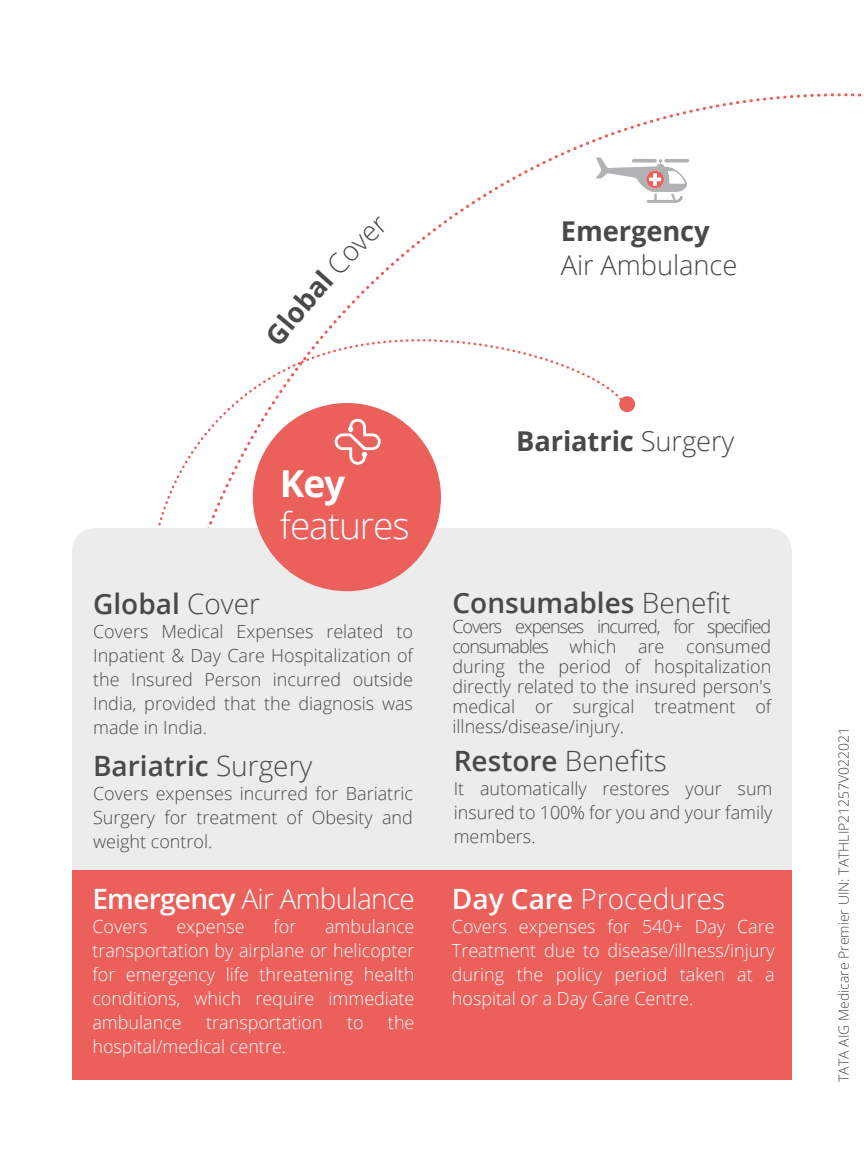
<style>
.page{position:relative;width:864px;height:1152px;background:#fff}
.page>*{position:absolute;margin:0;border:0;box-sizing:border-box;transform-origin:0 0}
.t1{font:300 37px "Open Sans";letter-spacing:-.03em;color:#fff}
.t2{font:700 37px "Open Sans";color:#fff}
.t3{font:600 28px "Open Sans";color:#494948}
.t4{font:300 28px "Open Sans";letter-spacing:-.025em;color:#fff}
.t5{font:300 28px "Open Sans";color:#fff}
.t6{font:300 28px "Open Sans";color:#494948}
.t7{font:700 27.4px "Open Sans";letter-spacing:-.005em;color:#494948}
.t8{font:300 27.4px "Open Sans";letter-spacing:-.005em;color:#494948}
.t9{font:300 18px/24px "Open Sans";color:#494948;text-align:justify}
.t10{font:300 18px/24px "Open Sans";color:#fff;text-align:justify}
.t11{font:300 14px "Open Sans";color:#494948}
.s1{font-weight:300}
.s2{font-weight:600}
</style>
<div class="page">
<div style="left:72px;top:528px;width:720px;height:342px;background:#ececed"></div>
<div style="left:72px;top:870px;width:720px;height:210px;background:#ec605c"></div>
<div style="left:253px;top:403px;width:188px;height:188px;background:#ec605c;border-radius:50%"></div>
<div style="left:619px;top:396px;width:16px;height:16px;background:#ec605c;border-radius:50%"></div>
<svg style="left:595px;top:157px;width:94px;height:46px"></svg>
<svg style="left:335px;top:419px;width:46px;height:46px"></svg>
<svg style="left:264px;top:216px;width:361px;height:188px"></svg>
<h3 class="t7" style="left:561px;top:212px;width:150px">Emergency</h3>
<h3 class="t8" style="left:561px;top:246px;width:178px">Air Ambulance</h3>
<h1 class="t2" style="left:280px;top:458px;width:67px">Key</h1>
<h1 class="t1" style="left:280px;top:500px;width:131px">features</h1>
<h2 class="t3" style="left:93px;top:585px;width:168px">Global <span class="s1">Cover</span></h2>
<p class="t9" style="left:93px;top:619px;width:321px">Covers Medical Expenses related to Inpatient &amp; Day Care Hospitalization of the Insured Person incurred outside India, provided that the diagnosis was made in India.</p>
<h2 class="t3" style="left:93px;top:746px;width:221px">Bariatric <span class="s1">Surgery</span></h2>
<p class="t9" style="left:93px;top:781px;width:321px">Covers expenses incurred for Bariatric Surgery for treatment of Obesity and weight control.</p>
<h2 class="t4" style="left:92px;top:880px;width:324px"><span class="s2">Emergency</span> Air Ambulance</h2>
<p class="t10" style="left:92px;top:914px;width:57px">Covers</p>
<p class="t10" style="left:176px;top:914px;width:70px">expense</p>
<p class="t10" style="left:273px;top:914px;width:24px">for</p>
<p class="t10" style="left:92px;top:914px;width:324px;text-indent:233px">ambulance transportation by airplane or helicopter for emergency life threatening health conditions, which require immediate ambulance</p>
<p class="t10" style="left:206px;top:1010px;width:118px">transportation</p>
<p class="t10" style="left:347px;top:1010px;width:18px">to</p>
<p class="t10" style="left:388px;top:1010px;width:28px">the</p>
<p class="t10" style="left:92px;top:1034px;width:195px">hospital/medical centre.</p>
<h3 class="t7" style="left:516px;top:422px;width:220px">Bariatric <span class="s1">Surgery</span></h3>
<h2 class="t3" style="left:452px;top:583px;width:280px">Consumables <span class="s1">Benefit</span></h2>
<p class="t9" style="left:452px;top:616px;width:320px;line-height:20px">Covers expenses incurred, for specified consumables which are consumed during the period of hospitalization directly related to the insured person's medical or surgical treatment of illness/disease/injury.</p>
<h2 class="t6" style="left:454px;top:742px;width:215px"><span class="s2">Restore</span> Benefits</h2>
<p class="t9" style="left:454px;top:776px;width:320px">It automatically restores your sum insured to 100% for you and your family members.</p>
<h2 class="t5" style="left:452px;top:880px;width:275px"><span class="s2">Day Care</span> Procedures</h2>
<p class="t10" style="left:452px;top:914px;width:324px">Covers expenses for 540+ Day Care Treatment due to disease/illness/injury during the policy period taken at a hospital or a Day Care Centre.</p>
<p class="t11" style="left:834px;top:1082px;width:357px;rotate:-90deg">TATA AIG Medicare Premier UIN: TATHLIP21257V022021</p>
</div>
